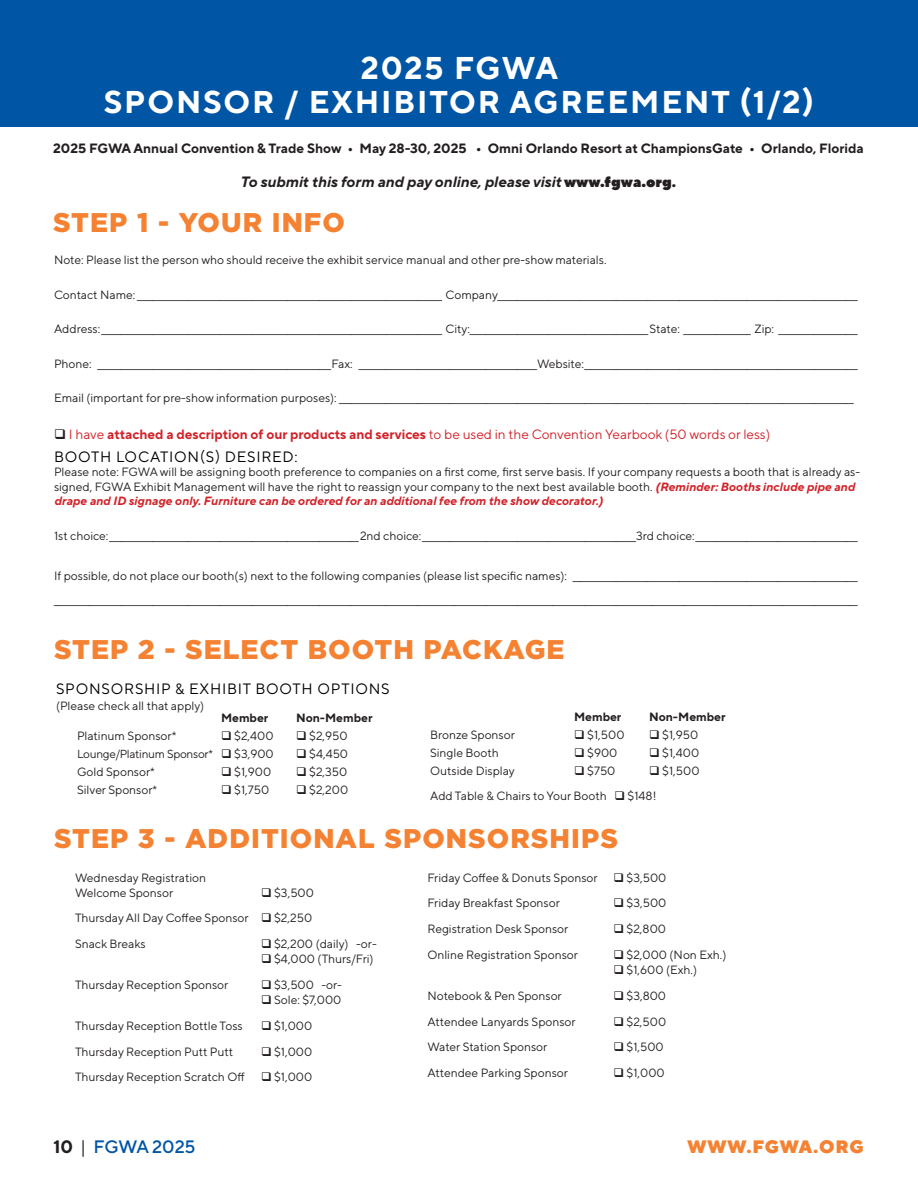
<style>
.page{position:relative;width:918px;height:1188px;background:#fff}
.page>*{position:absolute;margin:0;border:0;box-sizing:border-box;transform-origin:0 0}
.t1{font:700 31.5px/34.5px "TT Norms Pro";letter-spacing:.06em;color:#fff;text-align:center}
.gotham_blue_sub{font:900 27px "Gotham";letter-spacing:.04em;color:#f48232}
.t2{font:900 18px "TT Norms Pro";letter-spacing:.05em;color:#f48232}
.t3{font:500 18px "TT Norms Pro";letter-spacing:-.01em;color:#0155a5}
.t4{font:15px "TT Norms Pro";letter-spacing:.05em;color:#000}
.t5{font:italic 700 15px "TT Norms Pro";color:#231f20}
.t6{font:700 13.5px "TT Norms Pro";color:#231f20}
.t7{font:13.5px "TT Norms Pro";color:#d1232a}
.t8{font:12px/15px "TT Norms Pro";color:#231f20}
.t9{font:700 12px "TT Norms Pro";color:#231f20}
.t10{font:11.7px "TT Norms Pro";letter-spacing:-.02em;color:#231f20}
.s1{font-weight:900;font-style:normal}
.s2{font-weight:700}
.s3{font-weight:700;font-style:italic;color:#d1232a}
.s4{font-weight:700;color:#231f20}
.s5{font-weight:400;color:#231f20}
</style>
<div class="page">
<div style="left:0;top:0;width:918px;height:126px;background:#0155a5"></div>
<p class="t1" style="left:104px;top:48px;width:712px">2025 FGWA<br>SPONSOR / EXHIBITOR AGREEMENT (1/2)</p>
<p class="t6" style="left:53px;top:138px;width:812px">2025 FGWA Annual Convention &amp; Trade Show • May 28-30, 2025 • Omni Orlando Resort at ChampionsGate • Orlando, Florida</p>
<p class="t5" style="left:240px;top:170px;width:437px">To submit this form and pay online, please visit <span class="s1">www.fgwa.org</span><span class="s1">.</span></p>
<p class="gotham_blue_sub" style="left:53px;top:204px;width:293px">STEP 1 - YOUR INFO</p>
<p class="t8" style="left:54px;top:252px;width:554px">Note: Please list the person who should receive the exhibit service manual and other pre-show materials.</p>
<p class="t8" style="left:54px;top:286px;width:805px">Contact Name:_____________________________________________________________________________ Company___________________________________________________________________________________________</p>
<p class="t8" style="left:54px;top:321px;width:805px">Address:______________________________________________________________________________________ City:_____________________________________________State: _________________ Zip: ____________________</p>
<p class="t8" style="left:54px;top:355px;width:805px">Phone: ___________________________________________________________Fax: _____________________________________________Website:_____________________________________________________________________</p>
<p class="t8" style="left:54px;top:390px;width:801px">Email (important for pre-show information purposes): __________________________________________________________________________________________________________________________________</p>
<p class="t7" style="left:69px;top:424px;width:703px">I have <span class="s2">attached a description of our products and services</span> to be used in the Convention Yearbook (50 words or less)</p>
<p class="t4" style="left:54px;top:446px;width:245px">BOOTH LOCATION(S) DESIRED:</p>
<p class="t8" style="left:54px;top:464px;width:808px;line-height:14.4px">Please note: FGWA will be assigning booth preference to companies on a first come, first serve basis. If your company requests a booth that is already as&shy;signed, FGWA Exhibit Management will have the right to reassign your company to the next best available booth. <span class="s3">(Reminder: Booths include pipe and drape and ID signage only. Furniture can be ordered for an additional fee from the show decorator.)</span></p>
<p class="t8" style="left:54px;top:527px;width:805px">1st choice:_______________________________________________________________2nd choice:______________________________________________________3rd choice:_________________________________________</p>
<p class="t8" style="left:54px;top:563px;width:805px;line-height:24px">If possible, do not place our booth(s) next to the following companies (please list specific names): ________________________________________________________________________ ___________________________________________________________________________________________________________________________________________________________________________________________________________</p>
<p class="gotham_blue_sub" style="left:54px;top:631px;width:512px">STEP 2 - SELECT BOOTH PACKAGE</p>
<p class="t4" style="left:56px;top:678px;width:335px">SPONSORSHIP &amp; EXHIBIT BOOTH OPTIONS</p>
<p class="t8" style="left:56px;top:698px;width:150px">(Please check all that apply)</p>
<p class="t9" style="left:221px;top:709px;width:49px">Member</p>
<p class="t9" style="left:296px;top:709px;width:78px">Non-Member</p>
<p class="t8" style="left:77px;top:728px;width:101px">Platinum Sponsor*</p>
<p class="t8" style="left:234px;top:728px;width:41px">$2,400</p>
<p class="t8" style="left:309px;top:728px;width:40px">$2,950</p>
<p class="t10" style="left:77px;top:746px;width:137px">Lounge/Platinum Sponsor*</p>
<p class="t8" style="left:234px;top:746px;width:41px">$3,900</p>
<p class="t8" style="left:309px;top:746px;width:40px">$4,450</p>
<p class="t8" style="left:77px;top:764px;width:79px">Gold Sponsor*</p>
<p class="t8" style="left:234px;top:764px;width:39px">$1,900</p>
<p class="t8" style="left:309px;top:764px;width:40px">$2,350</p>
<p class="t8" style="left:77px;top:782px;width:82px">Silver Sponsor*</p>
<p class="t8" style="left:234px;top:782px;width:36px">$1,750</p>
<p class="t8" style="left:309px;top:782px;width:40px">$2,200</p>
<p class="t9" style="left:574px;top:708px;width:49px">Member</p>
<p class="t9" style="left:649px;top:708px;width:78px">Non-Member</p>
<p class="t8" style="left:430px;top:727px;width:86px">Bronze Sponsor</p>
<p class="t8" style="left:587px;top:727px;width:39px">$1,500</p>
<p class="t8" style="left:662px;top:727px;width:37px">$1,950</p>
<p class="t8" style="left:430px;top:745px;width:70px">Single Booth</p>
<p class="t8" style="left:587px;top:745px;width:32px">$900</p>
<p class="t8" style="left:662px;top:745px;width:38px">$1,400</p>
<p class="t8" style="left:430px;top:763px;width:86px">Outside Display</p>
<p class="t8" style="left:587px;top:763px;width:30px">$750</p>
<p class="t8" style="left:662px;top:763px;width:39px">$1,500</p>
<p class="t8" style="left:430px;top:787px;width:178px">Add Table &amp; Chairs to Your Booth</p>
<p class="t8" style="left:628px;top:787px;width:30px">$148!</p>
<p class="gotham_blue_sub" style="left:54px;top:820px;width:565px">STEP 3 - ADDITIONAL SPONSORSHIPS</p>
<p class="t8" style="left:427px;top:869px;width:172px">Friday Coffee &amp; Donuts Sponsor</p>
<p class="t8" style="left:627px;top:869px;width:41px">$3,500</p>
<p class="t8" style="left:427px;top:895px;width:134px">Friday Breakfast Sponsor</p>
<p class="t8" style="left:627px;top:895px;width:41px">$3,500</p>
<p class="t8" style="left:427px;top:921px;width:142px">Registration Desk Sponsor</p>
<p class="t8" style="left:627px;top:921px;width:41px">$2,800</p>
<p class="t8" style="left:427px;top:946px;width:152px">Online Registration Sponsor</p>
<p class="t8" style="left:627px;top:946px;width:101px">$2,000 (Non Exh.) $1,600 (Exh.)</p>
<p class="t8" style="left:427px;top:987px;width:136px">Notebook &amp; Pen Sponsor</p>
<p class="t8" style="left:627px;top:987px;width:41px">$3,800</p>
<p class="t8" style="left:427px;top:1013px;width:150px">Attendee Lanyards Sponsor</p>
<p class="t8" style="left:627px;top:1013px;width:41px">$2,500</p>
<p class="t8" style="left:427px;top:1039px;width:121px">Water Station Sponsor</p>
<p class="t8" style="left:627px;top:1039px;width:39px">$1,500</p>
<p class="t8" style="left:427px;top:1065px;width:142px">Attendee Parking Sponsor</p>
<p class="t8" style="left:627px;top:1065px;width:40px">$1,000</p>
<p class="t8" style="left:75px;top:869px;width:133px">Wednesday Registration<br>Welcome Sponsor</p>
<p class="t8" style="left:274px;top:884px;width:41px">$3,500</p>
<p class="t8" style="left:75px;top:910px;width:175px">Thursday All Day Coffee Sponsor</p>
<p class="t8" style="left:274px;top:910px;width:40px">$2,250</p>
<p class="t8" style="left:75px;top:936px;width:72px">Snack Breaks</p>
<p class="t8" style="left:274px;top:936px;width:104px">$2,200 (daily) -or-$4,000 (Thurs/Fri)</p>
<p class="t8" style="left:75px;top:976px;width:155px">Thursday Reception Sponsor</p>
<p class="t8" style="left:274px;top:976px;width:69px">$3,500 -or-<br>Sole: $7,000</p>
<p class="t8" style="left:75px;top:1017px;width:169px">Thursday Reception Bottle Toss</p>
<p class="t8" style="left:274px;top:1017px;width:40px">$1,000</p>
<p class="t8" style="left:75px;top:1043px;width:160px">Thursday Reception Putt Putt</p>
<p class="t8" style="left:274px;top:1043px;width:40px">$1,000</p>
<p class="t8" style="left:75px;top:1069px;width:171px">Thursday Reception Scratch Off</p>
<p class="t8" style="left:274px;top:1069px;width:40px">$1,000</p>
<h3 class="t3" style="left:53px;top:1134px;width:144px"><span class="s4">10</span> <span class="s5">|</span> FGWA 2025</h3>
<h3 class="t2" style="left:688px;top:1133px;width:178px">WWW.FGWA.ORG</h3>
</div>
